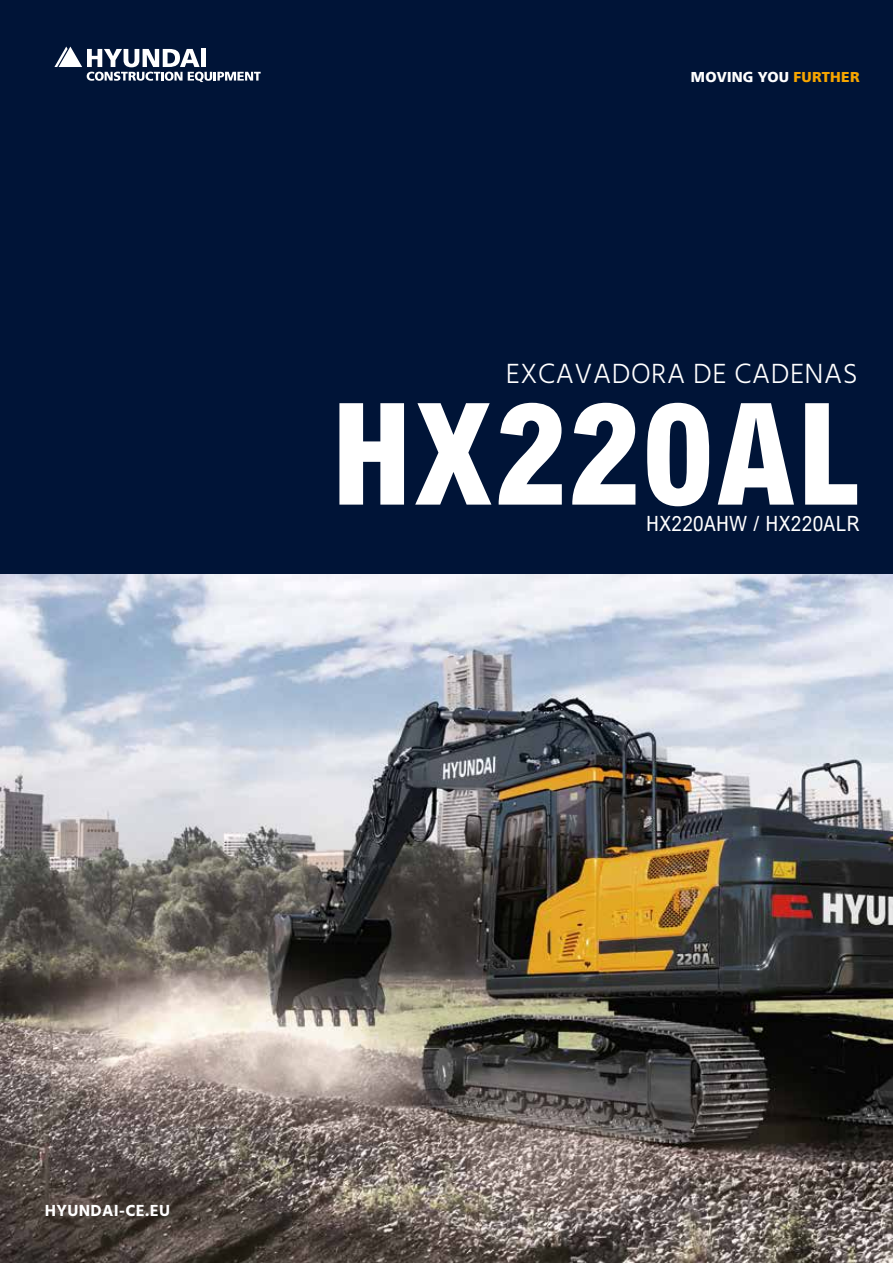
<style>
.page{position:relative;width:893px;height:1263px;background:#fff}
.page>*{position:absolute;margin:0;border:0;box-sizing:border-box;transform-origin:0 0}
.t1{font:800 condensed 141.6px "Arial";letter-spacing:.02em;color:#fff}
.t2{font:300 28.5px "Hind";letter-spacing:.02em;color:#fff}
.t3{font:condensed 21px "Arial";letter-spacing:.02em;color:#fff}
.t4{font:700 16.5px "Hind";letter-spacing:.02em;color:#fff}
.t5{font:900 14.25px "Neue Frutiger World";letter-spacing:.02em;color:#fff}
.s1{color:#f7a600}
</style>
<div class="page">
<div style="left:0;top:0;width:893px;height:574px;background:#001437"></div>
<img style="left:0;top:575px;width:893px;height:688px">
<svg style="left:54px;top:47px;width:207px;height:35px"></svg>
<p class="t5" style="left:691px;top:69px;width:170px">MOVING YOU <span class="s1">FURTHER</span></p>
<p class="t2" style="left:506px;top:355px;width:353px">EXCAVADORA DE CADENAS</p>
<h1 class="t1" style="left:332px;top:368px;width:530px">HX220AL</h1>
<p class="t3" style="left:646px;top:511px;width:215px">HX220AHW / HX220ALR</p>
<p class="t4" style="left:45px;top:1200px;width:127px">HYUNDAI-CE.EU</p>
</div>
